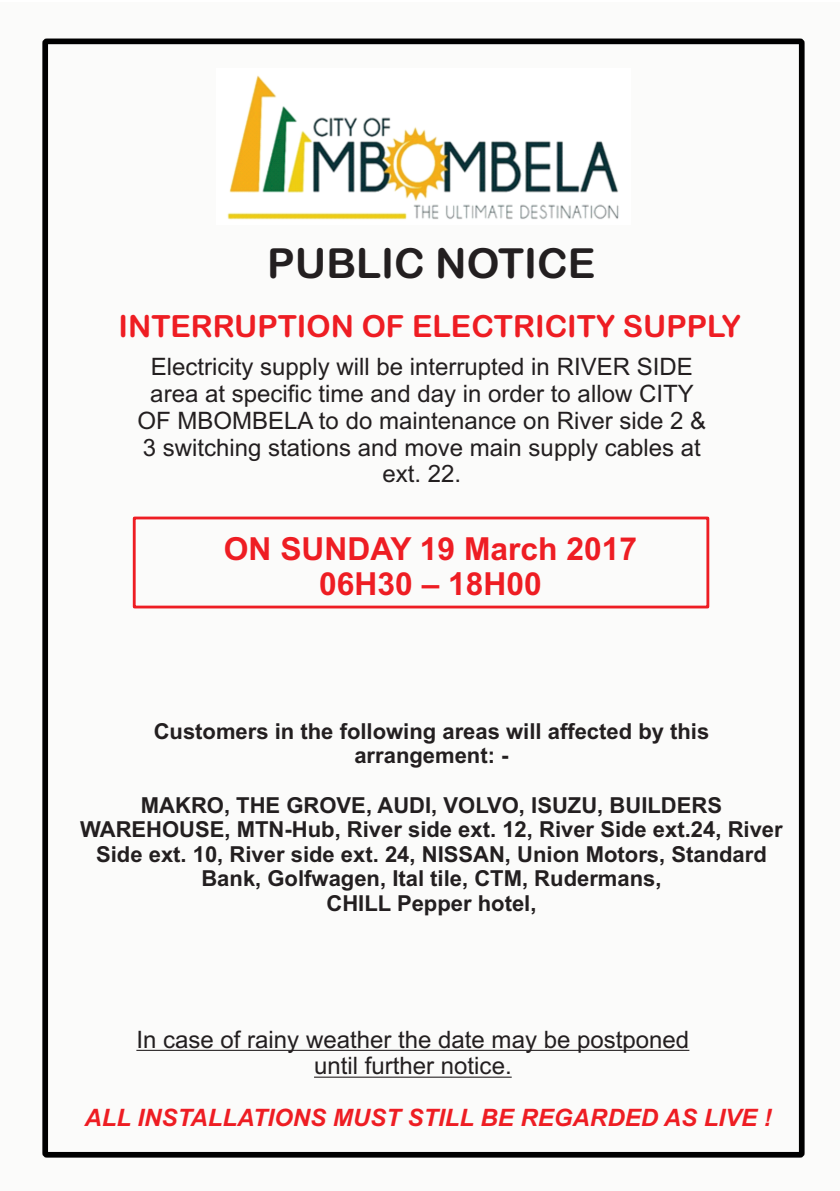
<style>
.page{position:relative;width:840px;height:1191px;background:#fff}
.page>*{position:absolute;margin:0;border:0;box-sizing:border-box;transform-origin:0 0}
.t1{font:41.4px "Arial Rounded MT Bold";color:#231f20}
.t2{font:700 31.8px/35.4px "Arial";color:#ee1d23;text-align:center}
.t3{font:30.6px "Arial Rounded MT Bold";color:#ee1d23}
.t4{font:24px/26.8px "Arial";color:#231f20;text-align:center}
.t5{font:italic 700 24px "Arial";color:#ee1d23}
.t6{font:700 22px/24.6px "Arial";color:#231f20;text-align:center}
</style>
<div class="page">
<div style="left:0;top:3px;width:839px;height:1188px;background:#fbfbfa"></div>
<div style="left:42px;top:39px;width:762px;height:1118px;border:6px solid #000;border-radius:2px"></div>
<hr style="left:136px;top:1049px;width:553px;height:2px;background:#231f20">
<hr style="left:314px;top:1076px;width:197px;height:1px;background:#231f20">
<div style="left:133px;top:516px;width:576px;height:92px;border:3px solid #ee1d23"></div>
<img style="left:227px;top:76px;width:392px;height:144px">
<h1 class="t1" style="left:267px;top:248px;width:329px">PUBLIC NOTICE</h1>
<h3 class="t3" style="left:118px;top:315px;width:623px">INTERRUPTION OF ELECTRICITY SUPPLY</h3>
<p class="t4" style="left:137px;top:355px;width:570px">Electricity supply will be interrupted in RIVER SIDE area at specific time and day in order to allow CITY OF MBOMBELA to do maintenance on River side 2 &amp; 3 switching stations and move main supply cables at ext. 22.</p>
<h2 class="t2" style="left:224px;top:534px;width:414px">ON SUNDAY 19 March 2017<br>06H30 – 18H00</h2>
<p class="t6" style="left:153px;top:720px;width:557px">Customers in the following areas will affected by this arrangement: -</p>
<p class="t6" style="left:80px;top:794px;width:703px">MAKRO, THE GROVE, AUDI, VOLVO, ISUZU, BUILDERS WAREHOUSE, MTN-Hub, River side ext. 12, River Side ext.24, River Side ext. 10, River side ext. 24, NISSAN, Union Motors, Standard Bank, Golfwagen, Ital tile, CTM, Rudermans,<br>CHILL Pepper hotel,</p>
<p class="t4" style="left:136px;top:1028px;width:554px">In case of rainy weather the date may be postponed until further notice.</p>
<p class="t5" style="left:84px;top:1108px;width:688px">ALL INSTALLATIONS MUST STILL BE REGARDED AS LIVE !</p>
</div>
